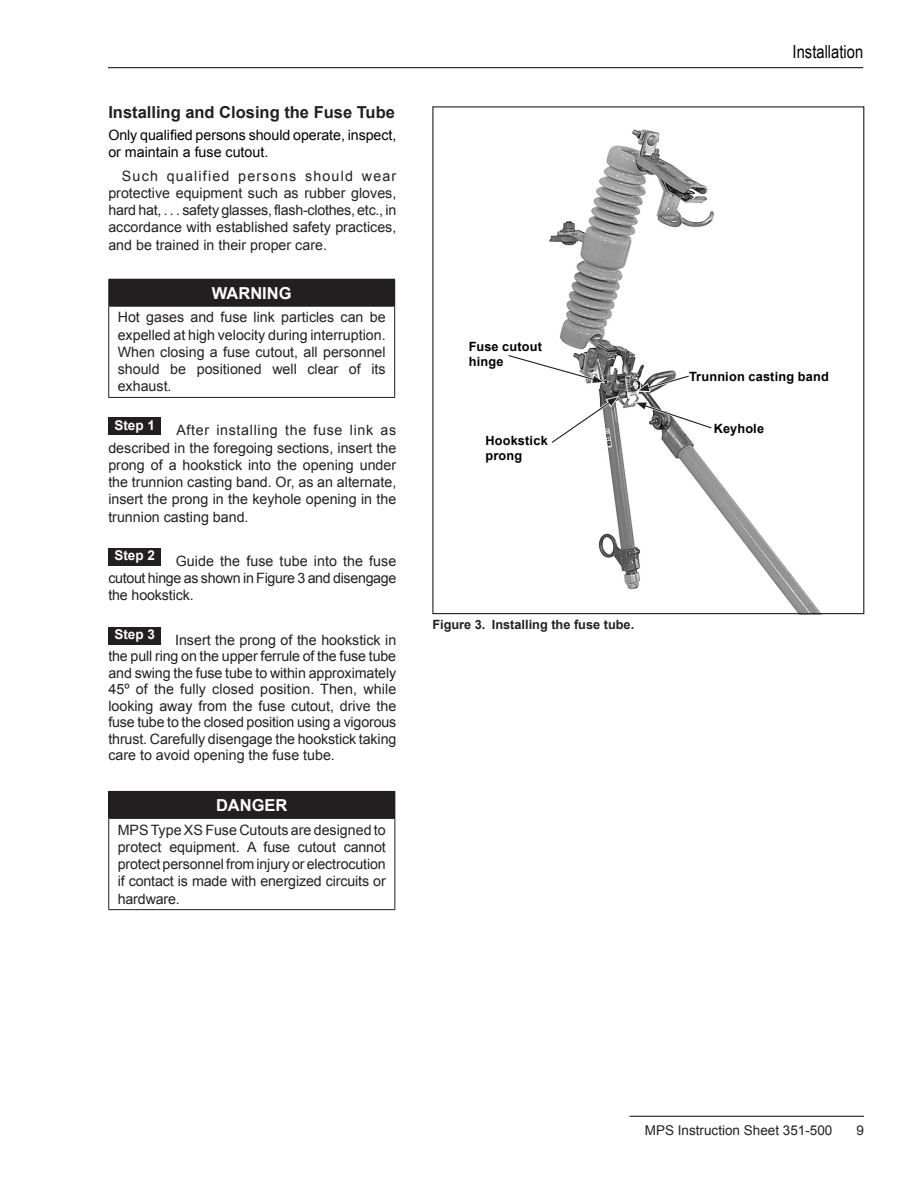
<style>
.page{position:relative;width:918px;height:1188px;background:#fff}
.page>*{position:absolute;margin:0;border:0;box-sizing:border-box;transform-origin:0 0}
.Even_Section_Header{font:18px "Arial Narrow";color:#000}
.Subhead_1{font:700 16.5px "Arial";color:#231f20}
.CautionHead{font:700 16.5px "Arial";color:#fff}
.Step{font:14.25px/17.2px "Arial";color:#231f20;text-align:justify}
.CautionBody{font:14.25px/17.2px "Arial";letter-spacing:-.005em;color:#231f20;text-align:justify}
.Paragraph_Indented_1{font:14.25px/17.2px "Arial";color:#231f20;text-align:justify}
.Paragraph_Flush{font:14.25px/17.2px "Arial";letter-spacing:-.005em;color:#000}
.t1{font:13.5px "Arial";color:#231f20}
.t2{font:700 13.5px "Arial";color:#fff}
.Callout-B{font:700 12.75px/15.3px "Arial";letter-spacing:.015em;color:#000}
.t3{font:700 12.75px "Arial";color:#231f20}
</style>
<div class="page">
<hr style="left:630px;top:1116px;width:234px;height:1px;background:#231f20">
<hr style="left:108px;top:67px;width:755px;height:1px;background:#231f20">
<div style="left:109px;top:279px;width:286px;height:27px;background:#231f20"></div>
<hr style="left:108px;top:307px;width:1px;height:90px;background:#231f20">
<hr style="left:394px;top:307px;width:1px;height:90px;background:#231f20">
<hr style="left:108px;top:397px;width:287px;height:1px;background:#231f20">
<svg style="left:108px;top:280px;width:1px;height:26px"></svg>
<hr style="left:108px;top:279px;width:287px;height:1px;background:#231f20">
<hr style="left:108px;top:306px;width:287px;height:1px;background:#231f20">
<div style="left:108px;top:417px;width:53px;height:18px;background:#231f20"></div>
<div style="left:108px;top:548px;width:53px;height:18px;background:#231f20"></div>
<div style="left:108px;top:627px;width:53px;height:18px;background:#231f20"></div>
<div style="left:109px;top:791px;width:286px;height:27px;background:#231f20"></div>
<hr style="left:108px;top:819px;width:1px;height:90px;background:#231f20">
<hr style="left:394px;top:819px;width:1px;height:90px;background:#231f20">
<hr style="left:108px;top:909px;width:287px;height:1px;background:#231f20">
<svg style="left:108px;top:792px;width:1px;height:26px"></svg>
<hr style="left:108px;top:791px;width:287px;height:1px;background:#231f20">
<hr style="left:108px;top:818px;width:287px;height:1px;background:#231f20">
<img style="left:549px;top:129px;width:271px;height:483px">
<svg style="left:508px;top:353px;width:97px;height:31px"></svg>
<div style="left:714px;top:423px;width:62px;height:14px;background:#fff"></div>
<svg style="left:634px;top:402px;width:80px;height:29px"></svg>
<div style="left:485px;top:436px;width:70px;height:28px;background:#fff"></div>
<svg style="left:549px;top:396px;width:70px;height:50px"></svg>
<div style="left:689px;top:371px;width:169px;height:12px;background:#fff"></div>
<svg style="left:636px;top:373px;width:55px;height:19px"></svg>
<p class="Subhead_1" style="left:108px;top:102px;width:288px">Installing and Closing the Fuse Tube</p>
<p class="Paragraph_Flush" style="left:108px;top:127px;width:290px">Only qualified persons should operate, inspect, or maintain a fuse cutout.</p>
<p class="Paragraph_Indented_1" style="left:108px;top:167px;width:290px;text-indent:14px">Such qualified persons should wear protective equipment such as rubber gloves, hard hat, . . . safety glasses, flash-clothes, etc., in accordance with established safety practices, and be trained in their proper care.</p>
<p class="CautionHead" style="left:212px;top:282px;width:81px">WARNING</p>
<p class="CautionBody" style="left:118px;top:309px;width:269px">Hot gases and fuse link particles can be expelled at high velocity during interruption.<br>When closing a fuse cutout, all personnel should be positioned well clear of its exhaust.</p>
<p class="t2" style="left:114px;top:416px;width:42px">Step 1</p>
<p class="Step" style="left:108px;top:422px;width:289px;text-indent:68px">After installing the fuse link as described in the foregoing sections, insert the prong of a hookstick into the opening under the trunnion casting band. Or, as an alternate, insert the prong in the keyhole opening in the trunnion casting band.</p>
<p class="t2" style="left:114px;top:547px;width:42px">Step 2</p>
<p class="Step" style="left:108px;top:552px;width:290px;text-indent:67px">Guide the fuse tube into the fuse cutout hinge as shown in Figure 3 and disengage the hookstick.</p>
<p class="t2" style="left:114px;top:625px;width:42px">Step 3</p>
<p class="Step" style="left:108px;top:631px;width:290px;line-height:16.5px;text-indent:67px">Insert the prong of the hookstick in the pull ring on the upper ferrule of the fuse tube and swing the fuse tube to within approximately 45º of the fully closed position. Then, while looking away from the fuse cutout, drive the fuse tube to the closed position using a vigorous thrust. Carefully disengage the hookstick taking care to avoid opening the fuse tube.</p>
<p class="CautionHead" style="left:216px;top:794px;width:73px">DANGER</p>
<p class="CautionBody" style="left:118px;top:821px;width:270px">MPS Type XS Fuse Cutouts are designed to protect equipment. A fuse cutout cannot protect personnel from injury or electrocution if contact is made with energized circuits or hardware.</p>
<p class="Callout-B" style="left:469px;top:339px;width:75px">Fuse cutout hinge</p>
<p class="Callout-B" style="left:485px;top:434px;width:64px">Hookstick prong</p>
<p class="t3" style="left:432px;top:616px;width:203px">Figure 3. Installing the fuse tube.</p>
<p class="Even_Section_Header" style="left:793px;top:39px;width:72px">Installation</p>
<p class="Callout-B" style="left:689px;top:369px;width:141px">Trunnion casting band</p>
<p class="Callout-B" style="left:714px;top:421px;width:52px">Keyhole</p>
<p class="t1" style="left:645px;top:1121px;width:189px">MPS Instruction Sheet 351-500</p>
<p class="t1" style="left:856px;top:1121px;width:9px">9</p>
</div>
